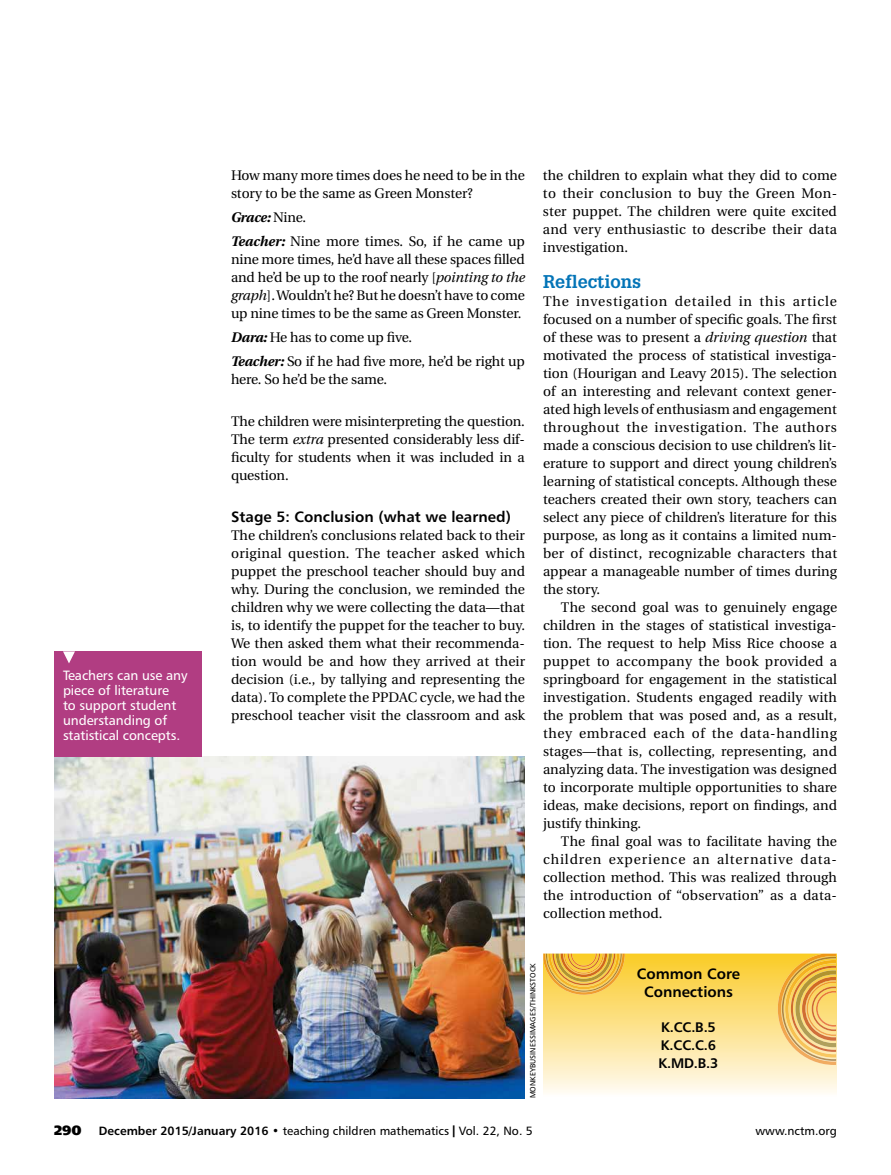
<style>
.page{position:relative;width:891px;height:1175px;background:#fff}
.page>*{position:absolute;margin:0;border:0;box-sizing:border-box;transform-origin:0 0}
.t1{font:700 18px "Glypha";color:#0374b7}
.t2{font:15px/18px "Humanist 777 BT Bold B";letter-spacing:.005em;color:#000;text-align:center}
.t3{font:13.8px/18px "Utopia";color:#000;text-align:justify}
.t4{font:13.8px/18px "Humanist 777 BT Bold B";color:#000}
.t5{font:13.5px/15px "Humanist 777 BT Roman B";letter-spacing:-.005em;color:#fff}
.t6{font:13.5px "Humanist 777 BT Extra Black B";color:#000}
.t7{font:12px "Humanist 777 BT Roman B";color:#000}
.t8{font:7.5px "Humanist 777 BT Roman B";color:#000}
.s1{font-weight:700;font-style:italic}
.s2{font-style:italic}
.s3{font-family:"Humanist 777 BT Bold B"}
.s4{font-family:"Interstate";font-weight:700}
</style>
<div class="page">
<svg style="left:543px;top:953px;width:294px;height:140px;background:#fce495"></svg>
<svg style="left:543px;top:953px;width:82px;height:41px;background:#eab746"></svg>
<svg style="left:778px;top:953px;width:58px;height:112px;background:#ebbe63"></svg>
<img style="left:54px;top:756px;width:471px;height:342px">
<div style="left:54px;top:651px;width:148px;height:105px;background:#b13d82"></div>
<svg style="left:63px;top:651px;width:12px;height:12px"></svg>
<p class="t5" style="left:63px;top:668px;width:126px">Teachers can use any piece of literature<br>to support student understanding of statistical concepts.</p>
<p class="t3" style="left:231px;top:166px;width:296px">How many more times does he need to be in the story to be the same as Green Monster?</p>
<p class="t3" style="left:231px;top:205px;width:296px;line-height:24px"><span class="s1">Grace:</span> Nine.<br><span class="s1">Teacher:</span> Nine more times. So, if he came up</p>
<p class="t3" style="left:231px;top:250px;width:296px">nine more times, he’d have all these spaces filled and he’d be up to the roof nearly [<span class="s2">pointing to the graph</span>]. Wouldn’t he? But he doesn’t have to come up nine times to be the same as Green Monster.</p>
<p class="t3" style="left:231px;top:325px;width:296px;line-height:24px"><span class="s1">Dara:</span> He has to come up five.<br><span class="s1">Teacher:</span> So if he had five more, he’d be right up</p>
<p class="t3" style="left:231px;top:370px;width:158px">here. So he’d be the same.</p>
<p class="t3" style="left:231px;top:412px;width:296px">The children were misinterpreting the question.<br>The term <span class="s2">extra</span> presented considerably less dif&shy;ficulty for students when it was included in a question.</p>
<p class="t2" style="left:231px;top:507px;width:282px">Stage 5: Conclusion (what we learned)</p>
<p class="t3" style="left:231px;top:527px;width:296px">The children’s conclusions related back to their original question. The teacher asked which puppet the preschool teacher should buy and why. During the conclusion, we reminded the children why we were collecting the data—that is, to identify the puppet for the teacher to buy.<br>We then asked them what their recommenda&shy;tion would be and how they arrived at their decision (i.e., by tallying and representing the data). To complete the PPDAC cycle, we had the preschool teacher visit the classroom and ask</p>
<p class="t3" style="left:543px;top:167px;width:296px">the children to explain what they did to come to their conclusion to buy the Green Mon&shy;ster puppet. The children were quite excited and very enthusiastic to describe their data investigation.</p>
<h1 class="t1" style="left:543px;top:270px;width:100px">Reflections</h1>
<p class="t3" style="left:543px;top:293px;width:296px">The investigation detailed in this article focused on a number of specific goals. The first of these was to present a <span class="s2">driving question</span> that motivated the process of statistical investiga&shy;tion (Hourigan and Leavy 2015). The selection of an interesting and relevant context gener&shy;ated high levels of enthusiasm and engagement throughout the investigation. The authors made a conscious decision to use children’s lit&shy;erature to support and direct young children’s learning of statistical concepts. Although these teachers created their own story, teachers can select any piece of children’s literature for this purpose, as long as it contains a limited num&shy;ber of distinct, recognizable characters that appear a manageable number of times during the story.</p>
<p class="t3" style="left:543px;top:599px;width:296px;text-indent:18px">The second goal was to genuinely engage children in the stages of statistical investiga&shy;tion. The request to help Miss Rice choose a puppet to accompany the book provided a springboard for engagement in the statistical investigation. Students engaged readily with the problem that was posed and, as a result, they embraced each of the data-handling stages—that is, collecting, representing, and analyzing data. The investigation was designed to incorporate multiple opportunities to share ideas, make decisions, report on findings, and justify thinking.</p>
<p class="t3" style="left:543px;top:832px;width:296px;text-indent:18px">The final goal was to facilitate having the children experience an alternative data&shy;collection method. This was realized through the introduction of “observation” as a data&shy;collection method.</p>
<p class="t8" style="left:528px;top:1098px;width:137px;rotate:-90deg">MONKEYBUSINESSIMAGES/THINKSTOCK</p>
<p class="t2" style="left:637px;top:964px;width:105px">Common Core<br>Connections</p>
<p class="t4" style="left:659px;top:1018px;width:62px">K.CC.B.5<br>K.CC.C.6<br>K.MD.B.3</p>
<p class="t6" style="left:54px;top:1121px;width:29px">290</p>
<p class="t7" style="left:99px;top:1123px;width:435px"><span class="s3">December 2015/January 2016 •</span> teaching children mathematics <span class="s4">|</span> Vol. 22, No. 5</p>
<p class="t7" style="left:756px;top:1123px;width:83px">www.nctm.org</p>
</div>
